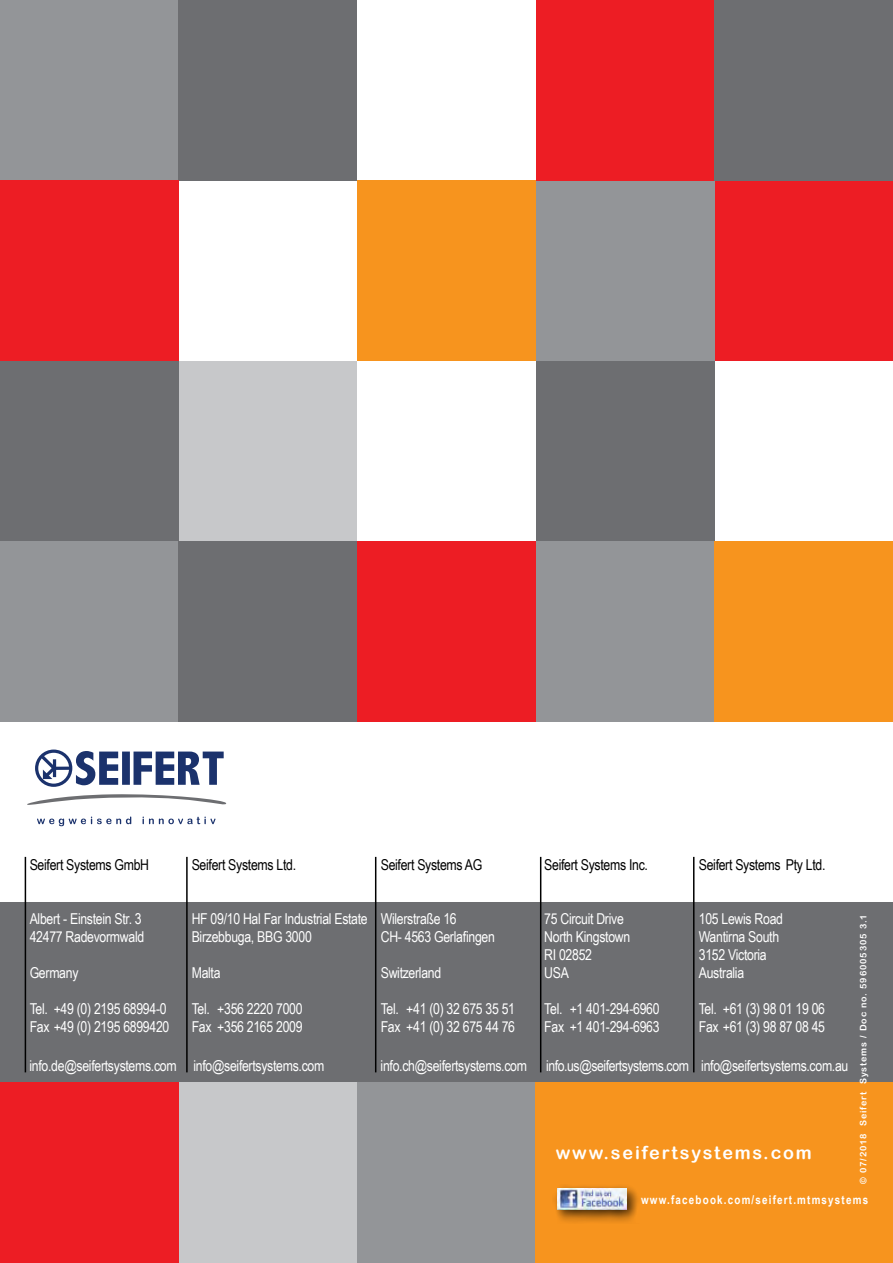
<style>
.page{position:relative;width:893px;height:1263px;background:#fff}
.page>*{position:absolute;margin:0;border:0;box-sizing:border-box;transform-origin:0 0}
.t1{font:18px "Arial Rounded MT Bold";letter-spacing:.1em;color:#fff}
.t2{font:15px "Arial Narrow";letter-spacing:-.02em;color:#fff}
.t3{font:15px "Arial Narrow";letter-spacing:-.02em;color:#000}
.t4{font:700 12px "Arial Narrow";letter-spacing:.1em;color:#fff}
.t5{font:9px "Arial Rounded MT Bold";letter-spacing:.1em;color:#fff}
</style>
<div class="page">
<div style="left:0;top:902px;width:893px;height:180px;background:#6d6e71"></div>
<hr style="left:25px;top:857px;width:1px;height:215px;background:#000">
<hr style="left:375px;top:857px;width:1px;height:215px;background:#000">
<hr style="left:186px;top:857px;width:2px;height:215px;background:#000">
<hr style="left:540px;top:857px;width:1px;height:215px;background:#000">
<hr style="left:693px;top:857px;width:1px;height:215px;background:#000">
<div style="left:179px;top:1082px;width:178px;height:181px;background:#c7c8ca"></div>
<div style="left:357px;top:1082px;width:179px;height:181px;background:#939598"></div>
<div style="left:536px;top:1082px;width:357px;height:181px;background:#f7941e"></div>
<div style="left:0;top:1082px;width:179px;height:181px;background:#ed1d24"></div>
<div style="left:714px;top:180px;width:179px;height:181px;background:#ed1d24"></div>
<div style="left:536px;top:180px;width:178px;height:181px;background:#939598"></div>
<div style="left:0;top:0;width:179px;height:180px;background:#939598"></div>
<div style="left:179px;top:0;width:178px;height:180px;background:#6d6e71"></div>
<div style="left:536px;top:0;width:178px;height:180px;background:#ed1d24"></div>
<div style="left:714px;top:0;width:179px;height:180px;background:#6d6e71"></div>
<div style="left:0;top:180px;width:179px;height:181px;background:#ed1d24"></div>
<div style="left:179px;top:361px;width:178px;height:180px;background:#c7c8ca"></div>
<div style="left:357px;top:180px;width:179px;height:181px;background:#f7941e"></div>
<div style="left:0;top:361px;width:179px;height:180px;background:#6d6e71"></div>
<div style="left:536px;top:361px;width:178px;height:180px;background:#6d6e71"></div>
<div style="left:0;top:541px;width:179px;height:181px;background:#939598"></div>
<div style="left:179px;top:541px;width:178px;height:181px;background:#6d6e71"></div>
<div style="left:357px;top:541px;width:179px;height:181px;background:#ed1d24"></div>
<div style="left:536px;top:541px;width:178px;height:181px;background:#939598"></div>
<div style="left:714px;top:541px;width:179px;height:181px;background:#f7941e"></div>
<svg style="left:37px;top:816px;width:178px;height:10px"></svg>
<svg style="left:27px;top:794px;width:199px;height:11px"></svg>
<svg style="left:76px;top:751px;width:148px;height:34px"></svg>
<div style="left:35px;top:749px;width:37px;height:38px;border:3px solid #1b326c;border-radius:50%"></div>
<svg style="left:59px;top:766px;width:12px;height:4px"></svg>
<svg style="left:37px;top:751px;width:22px;height:31px"></svg>
<div style="left:552px;top:1184px;width:88px;height:39px;background:#000;opacity:.75"></div>
<img style="left:557px;top:1188px;width:69px;height:21px">
<p class="t3" style="left:30px;top:853px;width:121px">Seifert Systems GmbH</p>
<p class="t3" style="left:192px;top:853px;width:106px">Seifert Systems Ltd.</p>
<p class="t3" style="left:381px;top:853px;width:103px">Seifert Systems AG</p>
<p class="t3" style="left:544px;top:853px;width:105px">Seifert Systems Inc.</p>
<p class="t3" style="left:699px;top:853px;width:128px">Seifert Systems Pty Ltd.</p>
<p class="t2" style="left:30px;top:907px;width:114px">Albert - Einstein Str. 3</p>
<p class="t2" style="left:192px;top:907px;width:267px">HF 09/10 Hal Far Industrial Estate Wilerstraße 16</p>
<p class="t2" style="left:544px;top:907px;width:81px">75 Circuit Drive</p>
<p class="t2" style="left:699px;top:907px;width:86px">105 Lewis Road</p>
<p class="t2" style="left:30px;top:925px;width:116px">42477 Radevormwald</p>
<p class="t2" style="left:192px;top:925px;width:122px">Birzebbuga, BBG 3000</p>
<p class="t2" style="left:381px;top:925px;width:116px">CH- 4563 Gerlafingen</p>
<p class="t2" style="left:544px;top:925px;width:88px">North Kingstown</p>
<p class="t2" style="left:699px;top:925px;width:82px">Wantirna South</p>
<p class="t2" style="left:544px;top:943px;width:49px">RI 02852</p>
<p class="t2" style="left:699px;top:943px;width:69px">3152 Victoria</p>
<p class="t2" style="left:30px;top:961px;width:50px">Germany</p>
<p class="t2" style="left:192px;top:961px;width:30px">Malta</p>
<p class="t2" style="left:381px;top:961px;width:62px">Switzerland</p>
<p class="t2" style="left:544px;top:961px;width:26px">USA</p>
<p class="t2" style="left:699px;top:961px;width:47px">Australia</p>
<p class="t2" style="left:30px;top:997px;width:138px">Tel. +49 (0) 2195 68994-0</p>
<p class="t2" style="left:192px;top:997px;width:112px">Tel. +356 2220 7000</p>
<p class="t2" style="left:381px;top:997px;width:136px">Tel. +41 (0) 32 675 35 51</p>
<p class="t2" style="left:544px;top:997px;width:117px">Tel. +1 401-294-6960</p>
<p class="t2" style="left:699px;top:997px;width:128px">Tel. +61 (3) 98 01 19 06</p>
<p class="t2" style="left:30px;top:1015px;width:141px">Fax +49 (0) 2195 6899420</p>
<p class="t2" style="left:192px;top:1015px;width:112px">Fax +356 2165 2009</p>
<p class="t2" style="left:381px;top:1015px;width:136px">Fax +41 (0) 32 675 44 76</p>
<p class="t2" style="left:544px;top:1015px;width:117px">Fax +1 401-294-6963</p>
<p class="t2" style="left:699px;top:1015px;width:128px">Fax +61 (3) 98 87 08 45</p>
<p class="t5" style="left:858px;top:1184px;width:271px;rotate:-90deg">© 07/2018 Seifert Systems / Doc no. 596005305 3.1</p>
<p class="t2" style="left:30px;top:1055px;width:296px">info.de@seifertsystems.com info@seifertsystems.com</p>
<p class="t2" style="left:381px;top:1055px;width:148px">info.ch@seifertsystems.com</p>
<p class="t2" style="left:546px;top:1055px;width:304px">info.us@seifertsystems.com info@seifertsystems.com.au</p>
<p class="t1" style="left:556px;top:1141px;width:258px">www.seifertsystems.com</p>
<p class="t4" style="left:641px;top:1190px;width:229px">www.facebook.com/seifert.mtmsystems</p>
</div>
